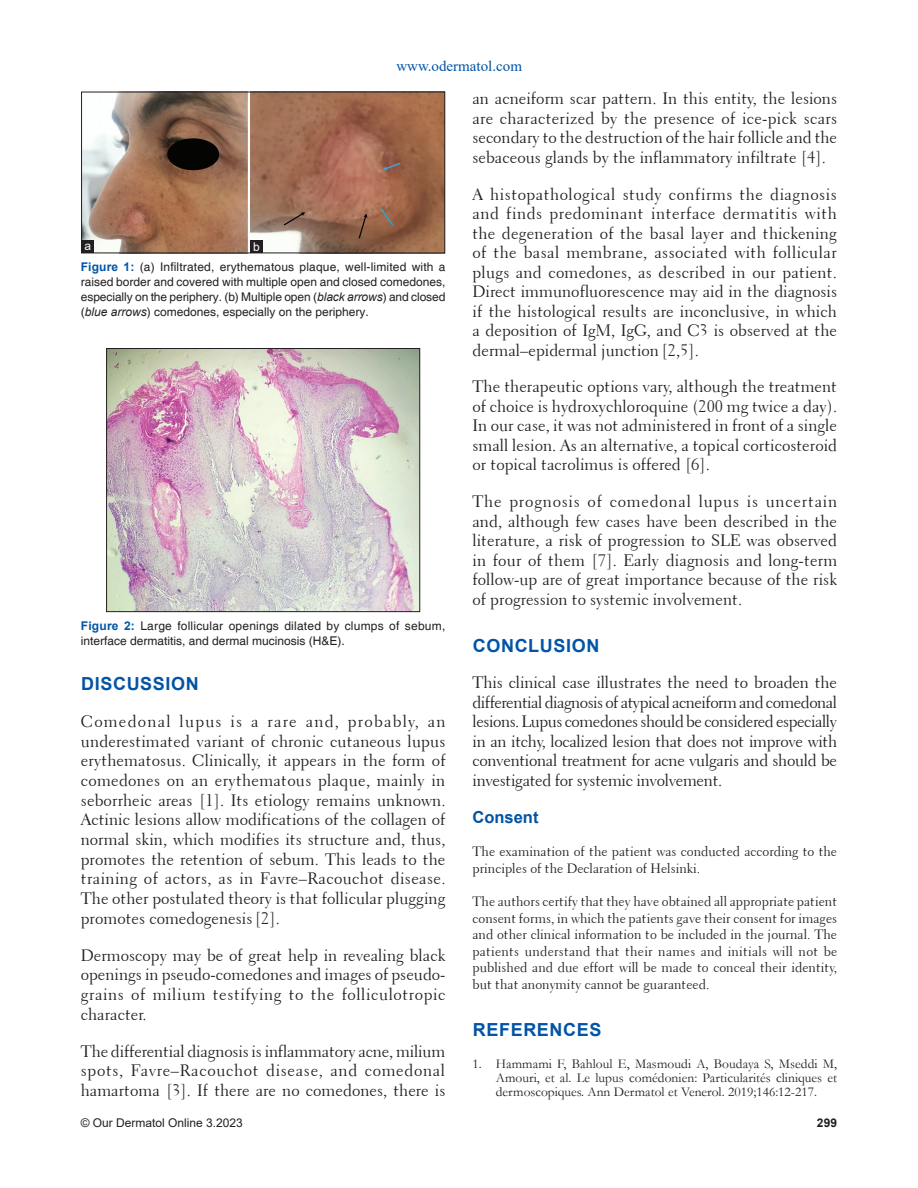
<style>
.page{position:relative;width:918px;height:1188px;background:#fff}
.page>*{position:absolute;margin:0;border:0;box-sizing:border-box;transform-origin:0 0}
.t1{font:700 18px "Helvetica";letter-spacing:.035em;color:#0154a6}
.TX{font:16.5px/19.5px "Transitional 521 BT Roman A";color:#231f20;text-align:justify}
.t2{font:700 16.5px "Helvetica";color:#0154a6}
.t3{font:15px "Times New Roman";color:#0154a6}
.Consent_TX{font:13.5px/16.5px "Transitional 521 BT Roman A";color:#231f20}
.REF{font:13.5px/14.2px "Garamond";color:#231f20;text-align:justify}
.FGC{font:12px/15px "Helvetica";color:#231f20;text-align:justify}
.FGC-2{font:12px/15px "Helvetica";letter-spacing:.02em;color:#231f20}
.t4{font:12px "Arial";color:#231f20}
.t5{font:700 12px "Arial";color:#231f20}
.LABEL{font:12px "Arial";color:#fff}
.s1{font-weight:700;color:#0154a6}
.s2{font-style:italic}
</style>
<div class="page">
<img style="left:108px;top:350px;width:310px;height:260px">
<div style="left:106px;top:348px;width:314px;height:264px;border:1px solid #231f20"></div>
<img style="left:83px;top:94px;width:360px;height:157px">
<div style="left:81px;top:92px;width:364px;height:161px;border:1px solid #231f20"></div>
<div style="left:250px;top:240px;width:13px;height:13px;background:#231f20"></div>
<div style="left:81px;top:240px;width:13px;height:13px;background:#231f20"></div>
<p class="t3" style="left:396px;top:55px;width:127px">www.odermatol.com</p>
<p class="LABEL" style="left:84px;top:238px;width:8px">a</p>
<p class="LABEL" style="left:253px;top:239px;width:8px">b</p>
<p class="FGC" style="left:81px;top:260px;width:366px"><span class="s1">Figure 1:</span> (a) Infiltrated, erythematous plaque, well-limited with a raised border and covered with multiple open and closed comedones, especially on the periphery. (b) Multiple open (<span class="s2">black arrows</span>) and closed (<span class="s2">blue arrows</span>) comedones, especially on the periphery.</p>
<p class="FGC-2" style="left:81px;top:618px;width:366px"><span class="s1">Figure 2:</span> Large follicular openings dilated by clumps of sebum, interface dermatitis, and dermal mucinosis (H&amp;E).</p>
<h1 class="t1" style="left:81px;top:671px;width:119px">DISCUSSION</h1>
<p class="TX" style="left:81px;top:711px;width:366px">Comedonal lupus is a rare and, probably, an underestimated variant of chronic cutaneous lupus erythematosus. Clinically, it appears in the form of comedones on an erythematous plaque, mainly in seborrheic areas [1]. Its etiology remains unknown.<br>Actinic lesions allow modifications of the collagen of normal skin, which modifies its structure and, thus, promotes the retention of sebum. This leads to the training of actors, as in Favre–Racouchot disease.<br>The other postulated theory is that follicular plugging promotes comedogenesis[2].</p>
<p class="TX" style="left:81px;top:945px;width:366px">Dermoscopy may be of great help in revealing black openings in pseudo-comedones and images of pseudo&shy;grains of milium testifying to the folliculotropic character.</p>
<p class="TX" style="left:81px;top:1041px;width:366px">The differential diagnosis is inflammatory acne, milium spots, Favre–Racouchot disease, and comedonal hamartoma [3]. If there are no comedones, there is</p>
<p class="TX" style="left:472px;top:89px;width:366px">an acneiform scar pattern. In this entity, the lesions are characterized by the presence of ice-pick scars secondary to the destruction of the hair follicle and the sebaceous glands by the inflammatory infiltrate [4].</p>
<p class="TX" style="left:472px;top:184px;width:366px">A histopathological study confirms the diagnosis and finds predominant interface dermatitis with the degeneration of the basal layer and thickening of the basal membrane, associated with follicular plugs and comedones, as described in our patient.<br>Direct immunofluorescence may aid in the diagnosis if the histological results are inconclusive, in which a deposition of IgM, IgG, and C3 is observed at the dermal–epidermal junction [2,5].</p>
<p class="TX" style="left:472px;top:377px;width:366px">The therapeutic options vary, although the treatment of choice is hydroxychloroquine (200 mg twice a day).<br>In our case, it was not administered in front of a single small lesion. As an alternative, a topical corticosteroid or topical tacrolimus is offered [6].</p>
<p class="TX" style="left:472px;top:492px;width:366px">The prognosis of comedonal lupus is uncertain and, although few cases have been described in the literature, a risk of progression to SLE was observed in four of them [7]. Early diagnosis and long-term follow-up are of great importance because of the risk of progression to systemic involvement.</p>
<h1 class="t1" style="left:473px;top:633px;width:128px">CONCLUSION</h1>
<p class="TX" style="left:472px;top:673px;width:366px">This clinical case illustrates the need to broaden the differential diagnosis of atypical acneiform and comedonal lesions. Lupus comedones should be considered especially in an itchy, localized lesion that does not improve with conventional treatment for acne vulgaris and should be investigated for systemic involvement.</p>
<h2 class="t2" style="left:472px;top:805px;width:67px">Consent</h2>
<p class="Consent_TX" style="left:472px;top:843px;width:366px">The examination of the patient was conducted according to the principles of the Declaration of Helsinki.</p>
<p class="Consent_TX" style="left:472px;top:894px;width:366px;text-align:justify">The authors certify that they have obtained all appropriate patient consent forms, in which the patients gave their consent for images and other clinical information to be included in the journal. The patients understand that their names and initials will not be published and due effort will be made to conceal their identity, but that anonymity cannot be guaranteed.</p>
<h1 class="t1" style="left:473px;top:1017px;width:130px">REFERENCES</h1>
<p class="REF" style="left:496px;top:1056px;width:343px;text-indent:-23px">1. Hammami F, Bahloul E, Masmoudi A, Boudaya S, Mseddi M, Amouri, et al. Le lupus comédonien: Particularités cliniques et dermoscopiques. Ann Dermatol et Venerol. 2019;146:12-217.</p>
<p class="t4" style="left:81px;top:1114px;width:164px">© Our Dermatol Online 3.2023</p>
<p class="t5" style="left:817px;top:1114px;width:22px">299</p>
</div>
